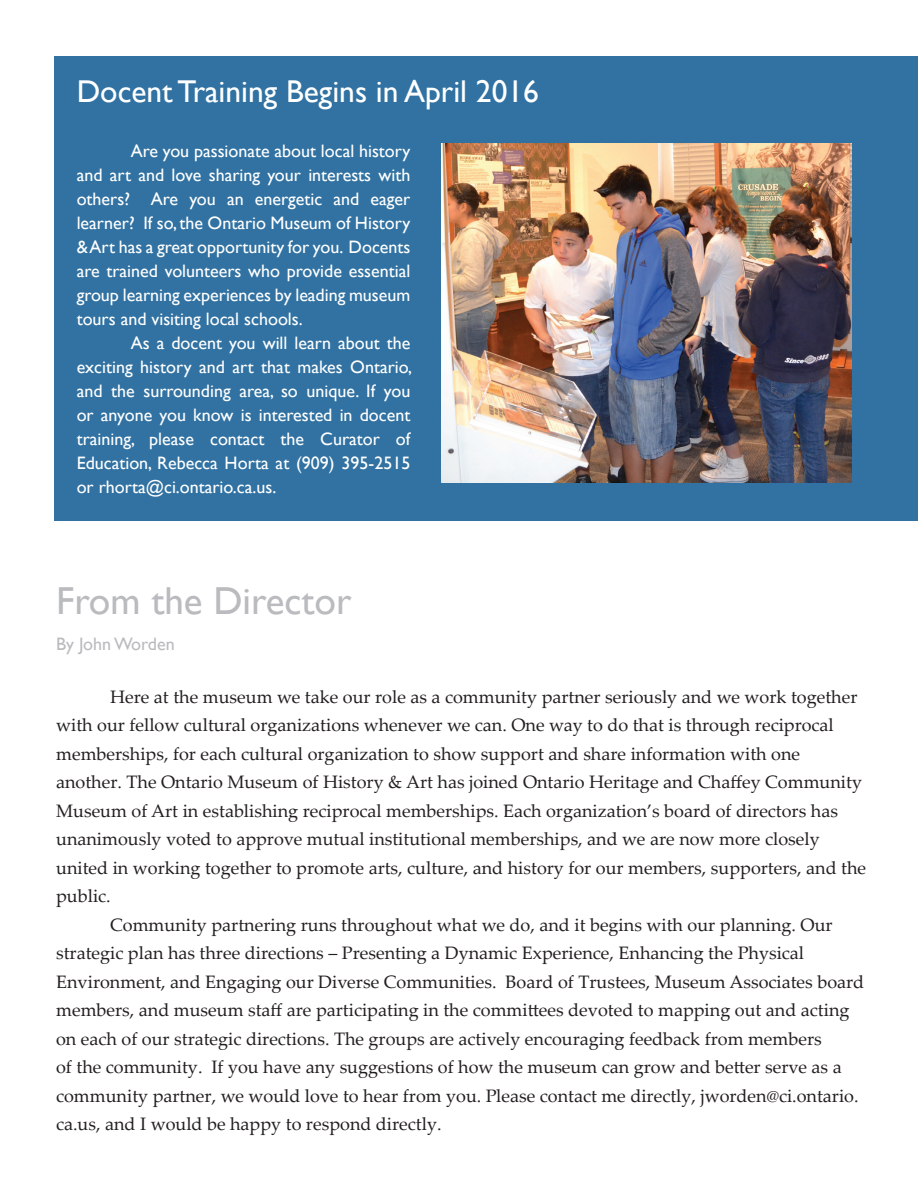
<style>
.page{position:relative;width:918px;height:1188px;background:#fff}
.page>*{position:absolute;margin:0;border:0;box-sizing:border-box;transform-origin:0 0}
.t1{font:39px "Gill Sans";color:#babbbe}
.t2{font:31.5px "Gill Sans";color:#fff}
.t3{font:18px/28.5px "Palatino Linotype";color:#231f20}
.t4{font:18px/24px "Gill Sans";color:#fff;text-align:justify}
.t5{font:18px "Gill Sans";color:#babbbe}
</style>
<div class="page">
<div style="left:54px;top:56px;width:864px;height:465px;background:#3172a2"></div>
<img style="left:442px;top:143px;width:409px;height:340px">
<p class="t2" style="left:77px;top:73px;width:464px">Docent Training Begins in April 2016</p>
<p class="t4" style="left:77px;top:139px;width:335px;text-indent:54px">Are you passionate about local history and art and love sharing your interests with others? Are you an energetic and eager learner? If so, the Ontario Museum of History &amp; Art has a great opportunity for you. Docents are trained volunteers who provide essential group learning experiences by leading museum tours and visiting local schools.</p>
<p class="t4" style="left:77px;top:331px;width:337px;text-indent:54px">As a docent you will learn about the exciting history and art that makes Ontario, and the surrounding area, so unique. If you or anyone you know is interested in docent training, please contact the Curator of Education, Rebecca Horta at (909) 395-2515 or rhorta@ci.ontario.ca.us.</p>
<p class="t1" style="left:56px;top:579px;width:297px">From the Director</p>
<p class="t5" style="left:56px;top:634px;width:120px">By John Worden</p>
<p class="t3" style="left:56px;top:682px;width:811px;text-indent:54px">Here at the museum we take our role as a community partner seriously and we work together with our fellow cultural organizations whenever we can. One way to do that is through reciprocal memberships, for each cultural organization to show support and share information with one another. The Ontario Museum of History &amp; Art has joined Ontario Heritage and Chaffey Community Museum of Art in establishing reciprocal memberships. Each organization’s board of directors has unanimously voted to approve mutual institutional memberships, and we are now more closely united in working together to promote arts, culture, and history for our members, supporters, and the public.</p>
<p class="t3" style="left:56px;top:910px;width:810px;text-indent:54px">Community partnering runs throughout what we do, and it begins with our planning. Our strategic plan has three directions – Presenting a Dynamic Experience, Enhancing the Physical Environment, and Engaging our Diverse Communities. Board of Trustees, Museum Associates board members, and museum staff are participating in the committees devoted to mapping out and acting on each of our strategic directions. The groups are actively encouraging feedback from members<br>of the community. If you have any suggestions of how the museum can grow and better serve as a community partner, we would love to hear from you. Please contact me directly, jworden@ci.ontario. ca.us, and I would be happy to respond directly.</p>
</div>
